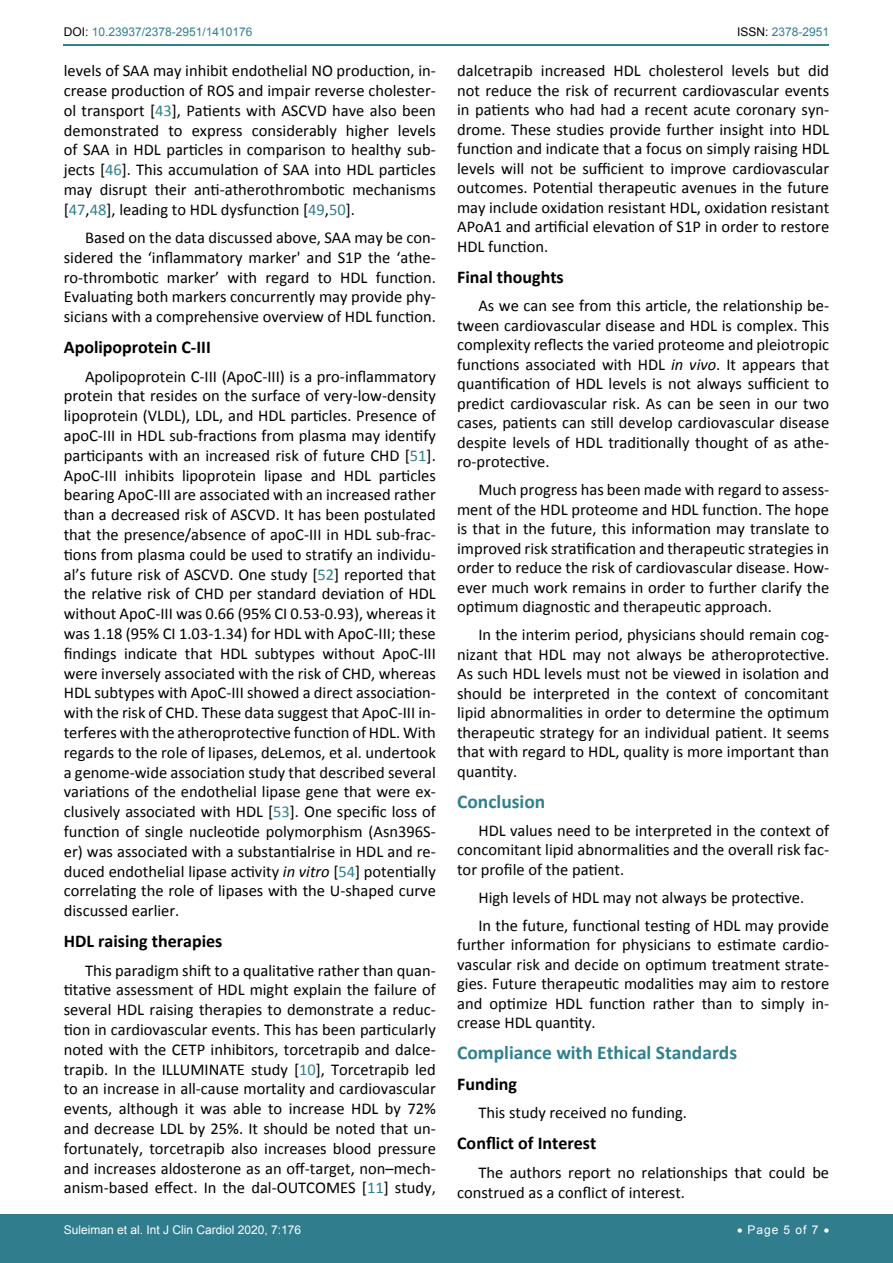
<style>
.page{position:relative;width:893px;height:1263px;background:#fff}
.page>*{position:absolute;margin:0;border:0;box-sizing:border-box;transform-origin:0 0}
.t1{font:700 19.5px "Calibri";color:#30808d}
.t2{font:700 18px "Calibri";color:#000}
.t3{font:16.5px/19.8px "Calibri";color:#000;text-align:justify}
.t4{font:12px "Arial";color:#fff}
.t5{font:12px "Arial";color:#30808d}
.s1{color:#000}
.s2{font-style:italic}
.s3{color:#30808d}
</style>
<div class="page">
<hr style="left:64px;top:44px;width:765px;height:2px;background:#30808d">
<div style="left:0;top:1215px;width:893px;height:48px;background:#307d8d"></div>
<p class="t5" style="left:64px;top:24px;width:190px"><span class="s1">DOI:</span> 10.23937/2378-2951/1410176</p>
<p class="t5" style="left:737px;top:24px;width:94px"><span class="s1">ISSN:</span> 2378-2951</p>
<p class="t3" style="left:457px;top:61px;width:374px">dalcetrapib increased HDL cholesterol levels but did not reduce the risk of recurrent cardiovascular events in patients who had had a recent acute coronary syn&shy;drome. These studies provide further insight into HDL function and indicate that a focus on simply raising HDL levels will not be sufficient to improve cardiovascular outcomes. Potential therapeutic avenues in the future may include oxidation resistant HDL, oxidation resistant APoA1 and artificial elevation of S1P in order to restore HDL function.</p>
<p class="t2" style="left:457px;top:265px;width:108px">Final thoughts</p>
<p class="t3" style="left:457px;top:296px;width:374px;text-indent:21px">As we can see from this article, the relationship be&shy;tween cardiovascular disease and HDL is complex. This complexity reflects the varied proteome and pleiotropic functions associated with HDL <span class="s2">in vivo</span>. It appears that quantification of HDL levels is not always sufficient to predict cardiovascular risk. As can be seen in our two cases, patients can still develop cardiovascular disease despite levels of HDL traditionally thought of as athe&shy;ro-protective.</p>
<p class="t3" style="left:457px;top:480px;width:374px;text-indent:21px">Much progress has been made with regard to assess&shy;ment of the HDL proteome and HDL function. The hope is that in the future, this information may translate to improved risk stratification and therapeutic strategies in order to reduce the risk of cardiovascular disease. How&shy;ever much work remains in order to further clarify the optimum diagnostic and therapeutic approach.</p>
<p class="t3" style="left:457px;top:625px;width:374px;text-indent:21px">In the interim period, physicians should remain cog&shy;nizant that HDL may not always be atheroprotective.<br>As such HDL levels must not be viewed in isolation and should be interpreted in the context of concomitant lipid abnormalities in order to determine the optimum therapeutic strategy for an individual patient. It seems that with regard to HDL, quality is more important than quantity.</p>
<p class="t1" style="left:457px;top:789px;width:90px">Conclusion</p>
<p class="t3" style="left:457px;top:820px;width:374px;text-indent:21px">HDL values need to be interpreted in the context of concomitant lipid abnormalities and the overall risk fac&shy;tor profile of the patient.</p>
<p class="t3" style="left:478px;top:883px;width:352px;line-height:28px">High levels of HDL may not always be protective.<br>In the future, functional testing of HDL may provide</p>
<p class="t3" style="left:457px;top:935px;width:374px">further information for physicians to estimate cardio&shy;vascular risk and decide on optimum treatment strate&shy;gies. Future therapeutic modalities may aim to restore and optimize HDL function rather than to simply in&shy;crease HDL quantity.</p>
<p class="t1" style="left:457px;top:1040px;width:282px">Compliance with Ethical Standards</p>
<p class="t2" style="left:457px;top:1073px;width:61px">Funding</p>
<p class="t3" style="left:478px;top:1103px;width:210px">This study received no funding.</p>
<p class="t2" style="left:457px;top:1132px;width:141px">Conflict of Interest</p>
<p class="t3" style="left:457px;top:1162px;width:374px;text-indent:21px">The authors report no relationships that could be construed as a conflict of interest.</p>
<p class="t3" style="left:64px;top:61px;width:374px">levels of SAA may inhibit endothelial NO production, in&shy;crease production of ROS and impair reverse cholester&shy;ol transport [<span class="s3">43</span>], Patients with ASCVD have also been demonstrated to express considerably higher levels of SAA in HDL particles in comparison to healthy sub&shy;jects [<span class="s3">46</span>]. This accumulation of SAA into HDL particles may disrupt their anti-atherothrombotic mechanisms [<span class="s3">47</span>,<span class="s3">48</span>], leading to HDL dysfunction [<span class="s3">49</span>,<span class="s3">50</span>].</p>
<p class="t3" style="left:64px;top:228px;width:374px;text-indent:21px">Based on the data discussed above, SAA may be con&shy;sidered the ‘inflammatory marker' and S1P the ‘athe&shy;ro-thrombotic marker’ with regard to HDL function.<br>Evaluating both markers concurrently may provide phy&shy;sicians with a comprehensive overview of HDL function.</p>
<p class="t2" style="left:64px;top:336px;width:149px">Apolipoprotein C-III</p>
<p class="t3" style="left:64px;top:366px;width:374px;text-indent:21px">Apolipoprotein C-III (ApoC-III) is a pro-inflammatory protein that resides on the surface of very-low-density lipoprotein (VLDL), LDL, and HDL particles. Presence of apoC-III in HDL sub-fractions from plasma may identify participants with an increased risk of future CHD [<span class="s3">51</span>].<br>ApoC-III inhibits lipoprotein lipase and HDL particles bearing ApoC-III are associated with an increased rather than a decreased risk of ASCVD. It has been postulated that the presence/absence of apoC-III in HDL sub-frac&shy;tions from plasma could be used to stratify an individu&shy;al’s future risk of ASCVD. One study [<span class="s3">52</span>] reported that the relative risk of CHD per standard deviation of HDL without ApoC-III was 0.66 (95% CI 0.53-0.93), whereas it was 1.18 (95% CI 1.03-1.34) for HDL with ApoC-III; these findings indicate that HDL subtypes without ApoC-III were inversely associated with the risk of CHD, whereas HDL subtypes with ApoC-III showed a direct association&shy;with the risk of CHD. These data suggest that ApoC-III in&shy;terferes with the atheroprotective function of HDL. With regards to the role of lipases, deLemos, et al. undertook a genome-wide association study that described several variations of the endothelial lipase gene that were ex&shy;clusively associated with HDL [<span class="s3">53</span>]. One specific loss of function of single nucleotide polymorphism (Asn396S&shy;er) was associated with a substantialrise in HDL and re&shy;duced endothelial lipase activity <span class="s2">in vitro</span> [<span class="s3">54</span>] potentially correlating the role of lipases with the U-shaped curve discussed earlier.</p>
<p class="t2" style="left:64px;top:930px;width:160px">HDL raising therapies</p>
<p class="t3" style="left:64px;top:960px;width:374px;text-indent:21px">This paradigm shift to a qualitative rather than quan&shy;titative assessment of HDL might explain the failure of several HDL raising therapies to demonstrate a reduc&shy;tion in cardiovascular events. This has been particularly noted with the CETP inhibitors, torcetrapib and dalce&shy;trapib. In the ILLUMINATE study [<span class="s3">10</span>], Torcetrapib led to an increase in all-cause mortality and cardiovascular events, although it was able to increase HDL by 72% and decrease LDL by 25%. It should be noted that un&shy;fortunately, torcetrapib also increases blood pressure and increases aldosterone as an off-target, non–mech&shy;anism-based effect. In the dal-OUTCOMES [<span class="s3">11</span>] study,</p>
<p class="t4" style="left:64px;top:1221px;width:239px">Suleiman et al. Int J Clin Cardiol 2020, 7:176</p>
<p class="t4" style="left:737px;top:1221px;width:94px">• Page 5 of 7 •</p>
</div>
